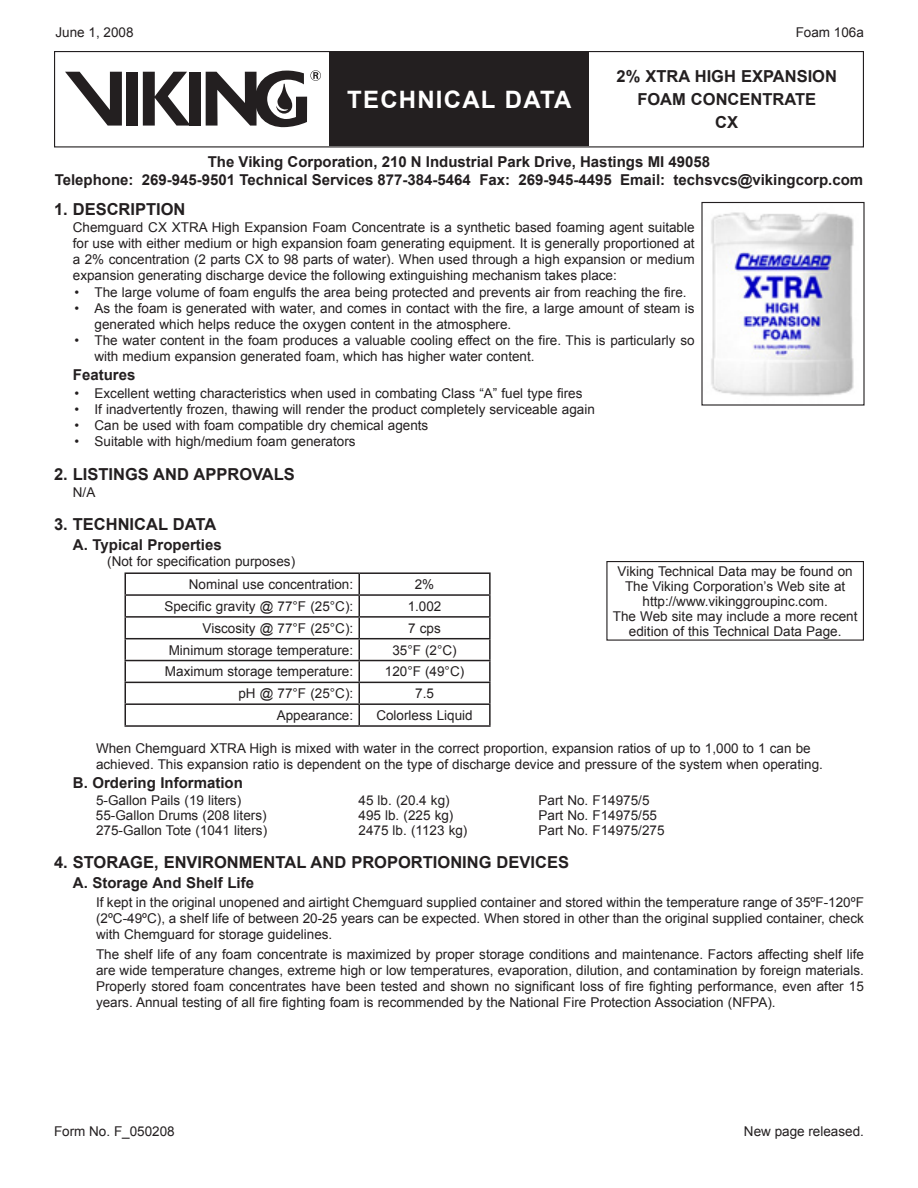
<style>
.page{position:relative;width:918px;height:1188px;background:#fff}
.page>*{position:absolute;margin:0;border:0;box-sizing:border-box;transform-origin:0 0}
.t1{font:700 24px "Arial";letter-spacing:.05em;color:#fff}
.t2{font:700 16.5px/22.8px "Arial";color:#231f20}
.t3{font:700 15px/18px "Arial";color:#231f20;text-align:center}
.t4{font:13.5px/16.2px "Arial";color:#231f20}
</style>
<div class="page">
<div style="left:54px;top:51px;width:810px;height:96px;border:1px solid #231f20"></div>
<div style="left:329px;top:52px;width:260px;height:94px;background:#231f20"></div>
<div style="left:189px;top:72px;width:12px;height:54px;background:#231f20"></div>
<div style="left:126px;top:72px;width:12px;height:54px;background:#231f20"></div>
<svg style="left:143px;top:72px;width:46px;height:54px"></svg>
<svg style="left:65px;top:72px;width:57px;height:54px"></svg>
<svg style="left:206px;top:70px;width:115px;height:58px"></svg>
<hr style="left:124px;top:572px;width:235px;height:2px;background:#231f20">
<hr style="left:124px;top:574px;width:2px;height:20px;background:#231f20">
<hr style="left:359px;top:572px;width:132px;height:2px;background:#231f20">
<hr style="left:358px;top:574px;width:2px;height:20px;background:#231f20">
<hr style="left:489px;top:574px;width:2px;height:20px;background:#231f20">
<hr style="left:124px;top:594px;width:235px;height:2px;background:#231f20">
<hr style="left:124px;top:596px;width:2px;height:20px;background:#231f20">
<hr style="left:359px;top:594px;width:132px;height:2px;background:#231f20">
<hr style="left:358px;top:596px;width:2px;height:20px;background:#231f20">
<hr style="left:489px;top:596px;width:2px;height:20px;background:#231f20">
<hr style="left:124px;top:616px;width:235px;height:2px;background:#231f20">
<hr style="left:124px;top:618px;width:2px;height:20px;background:#231f20">
<hr style="left:359px;top:616px;width:132px;height:2px;background:#231f20">
<hr style="left:358px;top:618px;width:2px;height:20px;background:#231f20">
<hr style="left:489px;top:618px;width:2px;height:20px;background:#231f20">
<hr style="left:124px;top:638px;width:235px;height:1px;background:#231f20">
<hr style="left:124px;top:639px;width:2px;height:21px;background:#231f20">
<hr style="left:359px;top:638px;width:132px;height:1px;background:#231f20">
<hr style="left:358px;top:639px;width:2px;height:21px;background:#231f20">
<hr style="left:489px;top:639px;width:2px;height:21px;background:#231f20">
<hr style="left:124px;top:660px;width:235px;height:1px;background:#231f20">
<hr style="left:124px;top:661px;width:2px;height:21px;background:#231f20">
<hr style="left:359px;top:660px;width:132px;height:1px;background:#231f20">
<hr style="left:358px;top:661px;width:2px;height:21px;background:#231f20">
<hr style="left:489px;top:661px;width:2px;height:21px;background:#231f20">
<hr style="left:124px;top:682px;width:235px;height:1px;background:#231f20">
<hr style="left:124px;top:683px;width:2px;height:20px;background:#231f20">
<hr style="left:359px;top:682px;width:132px;height:1px;background:#231f20">
<hr style="left:358px;top:683px;width:2px;height:20px;background:#231f20">
<hr style="left:489px;top:683px;width:2px;height:20px;background:#231f20">
<hr style="left:124px;top:703px;width:235px;height:2px;background:#231f20">
<hr style="left:124px;top:705px;width:2px;height:20px;background:#231f20">
<hr style="left:359px;top:703px;width:132px;height:2px;background:#231f20">
<hr style="left:358px;top:705px;width:2px;height:20px;background:#231f20">
<hr style="left:489px;top:705px;width:2px;height:20px;background:#231f20">
<hr style="left:124px;top:725px;width:235px;height:2px;background:#231f20">
<hr style="left:359px;top:725px;width:132px;height:2px;background:#231f20">
<div style="left:606px;top:561px;width:258px;height:80px;border:1px solid #231f20"></div>
<img style="left:711px;top:212px;width:143px;height:184px">
<p class="t4" style="left:56px;top:24px;width:80px">June 1, 2008</p>
<p class="t4" style="left:796px;top:24px;width:70px">Foam 106a</p>
<p class="t2" style="left:637px;top:66px;width:199px;text-indent:-21px">2% Xtra High expansion foam concent</p>
<h1 class="t1" style="left:347px;top:84px;width:226px">TECHNICAL DATA</h1>
<p class="t2" style="left:773px;top:88px;width:24px">rate</p>
<p class="t2" style="left:715px;top:111px;width:24px">CX</p>
<p class="t3" style="left:55px;top:153px;width:810px">The Viking Corporation, 210 N Industrial Park Drive, Hastings MI 49058<br>Telephone: 269-945-9501 Technical Services 877-384-5464 Fax: 269-945-4495 Email: techsvcs@vikingcorp.com</p>
<p class="t2" style="left:54px;top:198px;width:133px">1. DESCRIPTION</p>
<p class="t4" style="left:73px;top:219px;width:623px;text-align:justify">Chemguard CX XTRA High Expansion Foam Concentrate is a synthetic based foaming agent suitable for use with either medium or high expansion foam generating equipment. It is generally proportioned at a 2% concentration (2 parts CX to 98 parts of water). When used through a high expansion or medium expansion generating discharge device the following extinguishing mechanism takes place:</p>
<p class="t4" style="left:94px;top:284px;width:602px">The large volume of foam engulfs the area being protected and prevents air from reaching the fire.<br>As the foam is generated with water, and comes in contact with the fire, a large amount of steam is generated which helps reduce the oxygen content in the atmosphere.<br>The water content in the foam produces a valuable cooling effect on the fire. This is particularly so with medium expansion generated foam, which has higher water content.</p>
<p class="t3" style="left:73px;top:367px;width:64px">Features</p>
<p class="t4" style="left:94px;top:385px;width:502px">Excellent wetting characteristics when used in combating Class “A” fuel type fires<br>If inadvertently frozen, thawing will render the product completely serviceable again Can be used with foam compatible dry chemical agents<br>Suitable with high/medium foam generators</p>
<p class="t2" style="left:54px;top:463px;width:164px">2. LISTINGS AND APPRO</p>
<p class="t2" style="left:252px;top:463px;width:43px">VALS</p>
<p class="t4" style="left:73px;top:484px;width:24px">N/A</p>
<p class="t2" style="left:54px;top:514px;width:41px">3. Technical</p>
<p class="t2" style="left:173px;top:514px;width:12px">data</p>
<p class="t3" style="left:73px;top:537px;width:150px">A. Typical Properties</p>
<p class="t4" style="left:189px;top:551px;width:166px;line-height:22.6px;text-indent:-82px">(Not for specification purposes)<br>Nominal use concentration:</p>
<p class="t4" style="left:75px;top:284px;width:6px">• •</p>
<p class="t4" style="left:75px;top:332px;width:6px">•</p>
<p class="t4" style="left:75px;top:385px;width:6px;text-align:justify">• • • •</p>
<p class="t4" style="left:613px;top:564px;width:246px;line-height:15px;text-align:center">Viking Technical Data may be found on The Viking Corporation’s Web site at http://www.vikinggroupinc.com.<br>The Web site may include a more recent edition of this Technical Data Page.</p>
<p class="t4" style="left:415px;top:576px;width:21px">2%</p>
<p class="t4" style="left:164px;top:598px;width:190px">Specific gravity @ 77°F (25°C):</p>
<p class="t4" style="left:408px;top:598px;width:35px">1.002</p>
<p class="t4" style="left:203px;top:620px;width:152px">Viscosity @ 77°F (25°C):</p>
<p class="t4" style="left:408px;top:620px;width:34px">7 cps</p>
<p class="t4" style="left:169px;top:642px;width:186px">Minimum storage temperature:</p>
<p class="t4" style="left:392px;top:642px;width:66px">35°F (2°C)</p>
<p class="t4" style="left:165px;top:664px;width:190px">Maximum storage temperature:</p>
<p class="t4" style="left:385px;top:664px;width:81px">120°F (49°C)</p>
<p class="t4" style="left:238px;top:685px;width:116px">pH @ 77°F (25°C):</p>
<p class="t4" style="left:415px;top:685px;width:20px">7.5</p>
<p class="t4" style="left:277px;top:707px;width:78px">Appearance:</p>
<p class="t4" style="left:376px;top:707px;width:98px">Colorless Liquid</p>
<p class="t4" style="left:96px;top:740px;width:728px">When Chemguard XTRA High is mixed with water in the correct proportion, expansion ratios of up to 1,000 to 1 can be achieved. This expansion ratio is dependent on the type of discharge device and pressure of the system when operating.</p>
<p class="t3" style="left:73px;top:775px;width:172px">B. Ordering Information</p>
<p class="t4" style="left:96px;top:792px;width:147px">5-Gallon Pails (19 liters)</p>
<p class="t4" style="left:358px;top:792px;width:93px">45 lb. (20.4 kg)</p>
<p class="t4" style="left:538px;top:792px;width:113px">Part No. F14975/5</p>
<p class="t4" style="left:96px;top:807px;width:172px">55-Gallon Drums (208 liters)</p>
<p class="t4" style="left:358px;top:807px;width:96px">495 lb. (225 kg)</p>
<p class="t4" style="left:539px;top:807px;width:120px">Part No. F14975/55</p>
<p class="t4" style="left:96px;top:822px;width:173px">275-Gallon Tote (1041 liters)</p>
<p class="t4" style="left:359px;top:822px;width:110px">2475 lb. (1123 kg)</p>
<p class="t4" style="left:539px;top:822px;width:128px">Part No. F14975/275</p>
<p class="t2" style="left:54px;top:851px;width:211px">4. Storage, Environmental</p>
<p class="t2" style="left:311px;top:851px;width:209px">AND Proportioning Device</p>
<p class="t2" style="left:558px;top:851px;width:13px">s</p>
<p class="t3" style="left:73px;top:874px;width:183px">A. Storage And Shelf Life</p>
<p class="t4" style="left:96px;top:894px;width:769px;text-align:justify">If kept in the original unopened and airtight Chemguard supplied container and stored within the temperature range of 35ºF-120ºF (2ºC-49ºC), a shelf life of between 20-25 years can be expected. When stored in other than the original supplied container, check with Chemguard for storage guidelines.</p>
<p class="t4" style="left:96px;top:946px;width:770px;text-align:justify">The shelf life of any foam concentrate is maximized by proper storage conditions and maintenance. Factors affecting shelf life are wide temperature changes, extreme high or low temperatures, evaporation, dilution, and contamination by foreign materials.<br>Properly stored foam concentrates have been tested and shown no significant loss of fire fighting performance, even after 15 years. Annual testing of all fire fighting foam is recommended by the National Fire Protection Association (NFPA).</p>
<p class="t4" style="left:54px;top:1123px;width:122px">Form No. F_050208</p>
<p class="t4" style="left:744px;top:1123px;width:122px">New page released.</p>
</div>
